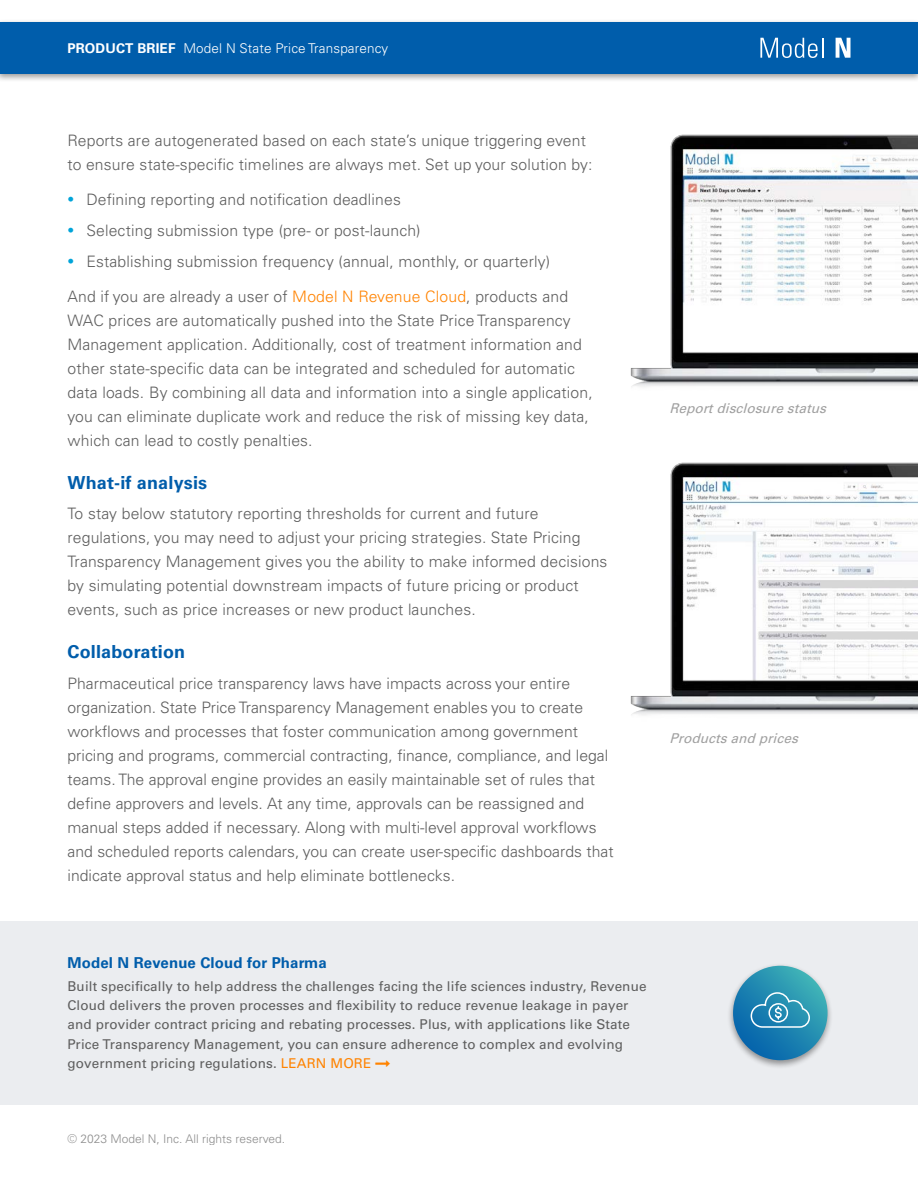
<style>
.page{position:relative;width:918px;height:1188px;background:#fff}
.page>*{position:absolute;margin:0;border:0;box-sizing:border-box;transform-origin:0 0}
.t1{font:700 18px "Univers LT Pro 65";letter-spacing:.01em;color:#005dab}
.t2{font:300 15.75px/24px "Univers LT Pro 45";letter-spacing:.01em;color:#5e5e5e}
.t3{font:700 15px "Univers LT Pro 65";letter-spacing:.01em;color:#005dab}
.t4{font:13.5px/19.5px "Univers LT Pro 55 Roman";letter-spacing:.01em;color:#5e5e5e}
.t5{font:300 13.5px "Univers LT Pro 45";letter-spacing:.01em;color:#fff}
.t6{font:italic 13.5px "Univers LT Pro 55 Roman";color:#a0a0a0}
.t7{font:300 12px "Univers LT Pro 45";color:#8d8d8d}
.s1{font-family:"Univers LT Pro 65";font-weight:700}
.s2{font-size:13.5px;color:#00a4d9}
.s3{color:#ff8300}
</style>
<div class="page">
<div style="left:0;top:19px;width:918px;height:63px;background:#000;opacity:.4"></div>
<div style="left:0;top:22px;width:918px;height:52px;background:#005dab"></div>
<svg style="left:760px;top:38px;width:58px;height:20px"></svg>
<hr style="left:822px;top:38px;width:2px;height:20px;background:#fff">
<svg style="left:836px;top:38px;width:15px;height:20px"></svg>
<div style="left:0;top:921px;width:918px;height:184px;background:#ebedf0"></div>
<div style="left:727px;top:962px;width:107px;height:107px;background:#000;opacity:.4"></div>
<svg style="left:733px;top:966px;width:95px;height:94px;background:#2188b0"></svg>
<svg style="left:750px;top:991px;width:61px;height:37px;background:#449cbd"></svg>
<img style="left:630px;top:134px;width:288px;height:253px">
<img style="left:630px;top:462px;width:288px;height:253px">
<p class="t5" style="left:68px;top:39px;width:322px"><span class="s1">PRODUCT BRIEF</span> Model N State Price Transparency</p>
<p class="t2" style="left:68px;top:128px;width:526px">Reports are autogenerated based on each state’s unique triggering event to ensure state-specific timelines are always met. Set up your solution by:</p>
<p class="t2" style="left:68px;top:187px;width:335px"><span class="s2">•</span> Defining reporting and notification deadlines</p>
<p class="t2" style="left:68px;top:218px;width:355px"><span class="s2">•</span> Selecting submission type (pre- or post-launch)</p>
<p class="t2" style="left:68px;top:249px;width:484px"><span class="s2">•</span> Establishing submission frequency (annual, monthly, or quarterly)</p>
<p class="t2" style="left:67px;top:284px;width:527px">And if you are already a user of <span class="s3">Model N Revenue Cloud</span>, products and WAC prices are automatically pushed into the State Price Transparency Management application. Additionally, cost of treatment information and other state-specific data can be integrated and scheduled for automatic data loads. By combining all data and information into a single application, you can eliminate duplicate work and reduce the risk of missing key data, which can lead to costly penalties.</p>
<p class="t1" style="left:68px;top:470px;width:141px">What-if analysis</p>
<p class="t2" style="left:68px;top:501px;width:541px">To stay below statutory reporting thresholds for current and future regulations, you may need to adjust your pricing strategies. State Pricing Transparency Management gives you the ability to make informed decisions by simulating potential downstream impacts of future pricing or product events, such as price increases or new product launches.</p>
<p class="t1" style="left:68px;top:639px;width:119px">Collaboration</p>
<p class="t2" style="left:68px;top:671px;width:548px">Pharmaceutical price transparency laws have impacts across your entire organization. State Price Transparency Management enables you to create workflows and processes that foster communication among government pricing and programs, commercial contracting, finance, compliance, and legal teams. The approval engine provides an easily maintainable set of rules that define approvers and levels. At any time, approvals can be reassigned and manual steps added if necessary. Along with multi-level approval workflows and scheduled reports calendars, you can create user-specific dashboards that indicate approval status and help eliminate bottlenecks.</p>
<p class="t6" style="left:670px;top:399px;width:162px">Reportdisclosurestatus</p>
<p class="t6" style="left:670px;top:729px;width:134px">Productsandprices</p>
<p class="t3" style="left:68px;top:952px;width:261px">Model N Revenue Cloud for Pharma</p>
<p class="t4" style="left:68px;top:975px;width:581px">Built specifically to help address the challenges facing the life sciences industry, Revenue Cloud delivers the proven processes and flexibility to reduce revenue leakage in payer and provider contract pricing and rebating processes. Plus, with applications like State Price Transparency Management, you can ensure adherence to complex and evolving government pricing regulations. <span class="s3">LEARN MORE</span></p>
<p class="t7" style="left:68px;top:1131px;width:219px">© 2023 Model N, Inc. All rights reserved.</p>
</div>
